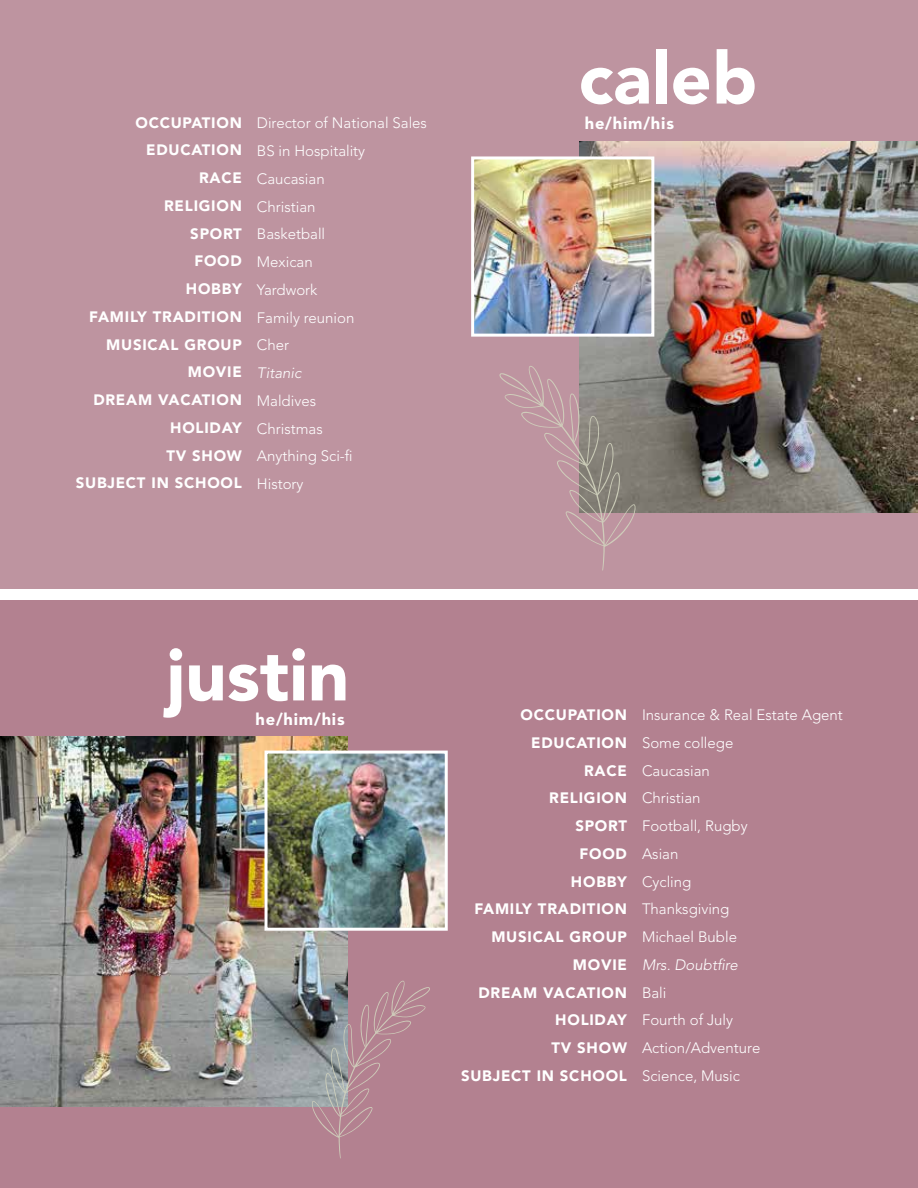
<style>
.page{position:relative;width:918px;height:1188px;background:#fff}
.page>*{position:absolute;margin:0;border:0;box-sizing:border-box;transform-origin:0 0}
.t1{font:900 72px "Avenir LT Std";color:#fff}
.t2{font:900 16.5px "Avenir LT Std";letter-spacing:.05em;color:#fff}
.t3{font:300 15px/27.8px "Avenir LT Std";color:#fff}
.t4{font:900 15px/27.8px "Avenir LT Std";letter-spacing:.05em;color:#fff;text-align:right}
.t5{font:italic 300 15px "Avenir LT Std";color:#fff}
</style>
<div class="page">
<div style="left:0;top:0;width:918px;height:588px;background:#be94a0"></div>
<div style="left:0;top:600px;width:918px;height:588px;background:#b38190"></div>
<img style="left:579px;top:141px;width:339px;height:371px">
<img style="left:0;top:736px;width:347px;height:371px">
<img style="left:269px;top:755px;width:175px;height:172px">
<div style="left:265px;top:751px;width:183px;height:180px;border:3px solid #fff"></div>
<img style="left:475px;top:160px;width:175px;height:173px">
<div style="left:471px;top:156px;width:183px;height:181px;border:3px solid #fff"></div>
<svg style="left:499px;top:366px;width:137px;height:205px"></svg>
<svg style="left:312px;top:980px;width:118px;height:179px"></svg>
<p class="t4" style="left:76px;top:108px;width:168px">OCCUPATION<br>EDUCATION<br>RACE<br>RELIGION<br>SPORT<br>FOOD<br>HOBBY<br>FAMILY TRADITION<br>MUSICAL GROUP<br>MOVIE<br>DREAM VACATION<br>HOLIDAY<br>TV SHOW<br>SUBJECT IN SCHOOL</p>
<p class="t3" style="left:257px;top:109px;width:172px">Director of National Sales<br>BS in Hospitality<br>Caucasian<br>Christian<br>Basketball<br>Mexican<br>Yardwork<br>Family reunion<br>Cher</p>
<p class="t5" style="left:257px;top:364px;width:46px">Titanic</p>
<p class="t3" style="left:257px;top:387px;width:97px">Maldives<br>Christmas<br>Anything Sci-fi<br>History</p>
<h1 class="t1" style="left:578px;top:35px;width:180px">caleb</h1>
<p class="t2" style="left:585px;top:113px;width:91px">he/him/his</p>
<h1 class="t1" style="left:167px;top:632px;width:184px">justin</h1>
<p class="t2" style="left:255px;top:709px;width:91px">he/him/his</p>
<p class="t4" style="left:461px;top:701px;width:167px">OCCUPATION<br>EDUCATION<br>RACE<br>RELIGION<br>SPORT<br>FOOD<br>HOBBY<br>FAMILY TRADITION<br>MUSICAL GROUP<br>MOVIE<br>DREAM VACATION<br>HOLIDAY<br>TV SHOW<br>SUBJECT IN SCHOOL</p>
<p class="t3" style="left:642px;top:701px;width:202px">Insurance &amp; Real Estate Agent<br>Some college<br>Caucasian<br>Christian<br>Football, Rugby<br>Asian<br>Cycling<br>Thanksgiving<br>Michael Buble</p>
<p class="t5" style="left:642px;top:956px;width:97px">Mrs. Doubtfire</p>
<p class="t3" style="left:642px;top:979px;width:120px">Bali<br>Fourth of July<br>Action/Adventure<br>Science, Music</p>
</div>
